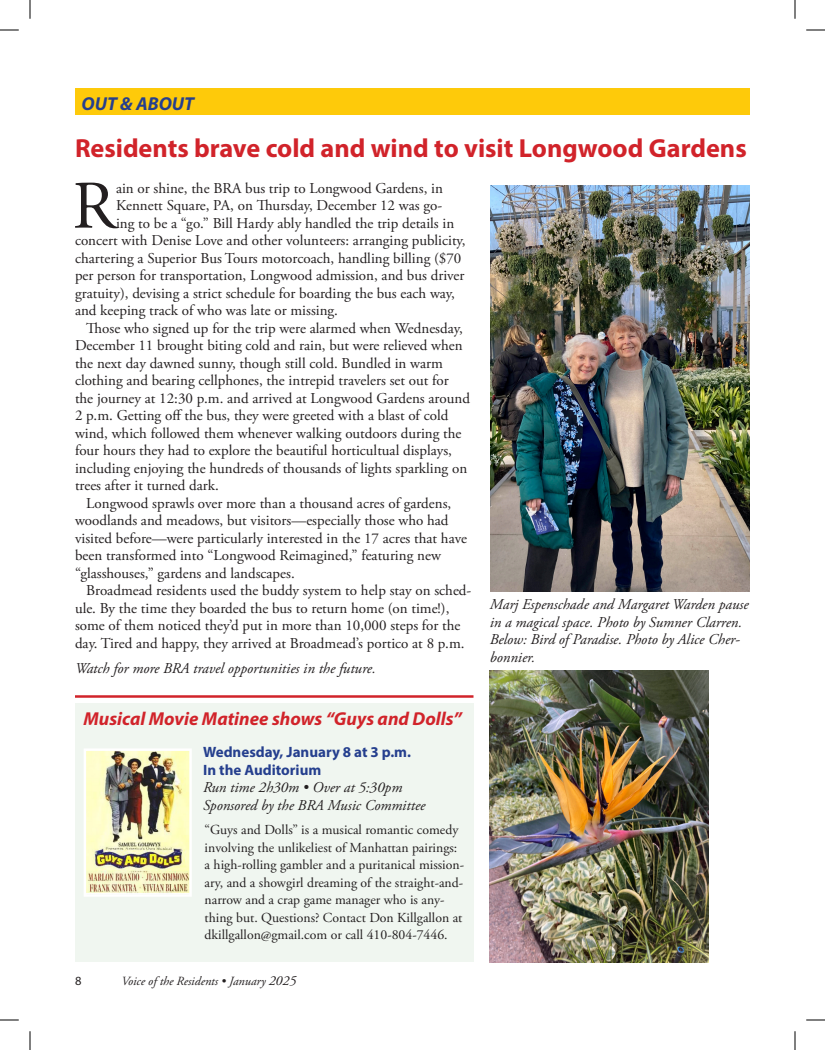
<style>
.page{position:relative;width:825px;height:1050px;background:#fff}
.page>*{position:absolute;margin:0;border:0;box-sizing:border-box;transform-origin:0 0}
.Text_with_drop_cap{font:67.75px "Adobe Garamond Pro";color:#231f20}
.Headline_Main{font:700 26.25px "Myriad Pro";color:#d1232a}
.Headline_Secondary{font:italic 700 18.75px "Myriad Pro";color:#d1232a}
.Headline_Secondary-2{font:italic 700 18.75px "Myriad Pro";color:#253f8e}
.Text_stories{font:15px/17.5px "Adobe Garamond Pro";color:#231f20}
.Text_with_drop_cap-2{font:15px "Adobe Garamond Pro";color:#231f20}
.Text_no_indent__no_space{font:italic 15px/17.5px "Adobe Garamond Pro";color:#231f20}
.Boxed_Items_Headers{font:italic 15px "Adobe Garamond Pro";color:#231f20}
.Text_no_indent_space{font:italic 15px "Adobe Garamond Pro";color:#231f20}
.Boxed_Items_Headers-2{font:700 15px "Myriad Pro";color:#253f8e}
.Text_no_indent__no_space-2{font:13.75px/17.5px "Adobe Garamond Pro";color:#231f20}
.t1{font:italic 12.5px "Adobe Garamond Pro";color:#231f20}
.t2{font:12.5px "Myriad Pro";color:#231f20}
.s1{font-size:13.75px}
</style>
<div class="page">
<div style="left:75px;top:88px;width:675px;height:27px;background:#feca0a"></div>
<div style="left:75px;top:703px;width:399px;height:258px;background:#f0f6f0"></div>
<hr style="left:75px;top:695px;width:398px;height:3px;background:#d1232a">
<img style="left:87px;top:751px;width:102px;height:142px">
<div style="left:84px;top:748px;width:108px;height:149px;border:2px solid #fff"></div>
<img style="left:490px;top:185px;width:260px;height:406px">
<img style="left:490px;top:670px;width:219px;height:292px">
<svg style="left:0;top:29px;width:19px;height:2px"></svg>
<svg style="left:806px;top:29px;width:19px;height:2px"></svg>
<svg style="left:0;top:1019px;width:19px;height:2px"></svg>
<svg style="left:806px;top:1019px;width:19px;height:2px"></svg>
<svg style="left:29px;top:0;width:2px;height:19px"></svg>
<svg style="left:29px;top:1031px;width:2px;height:19px"></svg>
<svg style="left:794px;top:0;width:2px;height:19px"></svg>
<svg style="left:794px;top:1031px;width:2px;height:19px"></svg>
<p class="Headline_Secondary-2" style="left:81px;top:91px;width:114px">OUT &amp; ABOUT</p>
<p class="Headline_Main" style="left:75px;top:131px;width:673px">Residents brave cold and wind to visit Longwood Gardens</p>
<p class="Text_with_drop_cap" style="left:72px;top:165px;width:45px">R</p>
<p class="Text_with_drop_cap-2" style="left:116px;top:179px;width:328px">ain or shine, the BRA bus trip to Longwood Gardens, in</p>
<p class="Text_with_drop_cap-2" style="left:116px;top:196px;width:328px">Kennett Square, PA, on Thursday, December 12 was go-</p>
<p class="Text_with_drop_cap-2" style="left:116px;top:214px;width:340px">ing to be a “go.” Bill Hardy ably handled the trip details in</p>
<p class="Text_with_drop_cap-2" style="left:75px;top:231px;width:392px">concert with Denise Love and other volunteers: arranging publicity,</p>
<p class="Text_with_drop_cap-2" style="left:75px;top:249px;width:388px">chartering a Superior Bus Tours motorcoach, handling billing ($70</p>
<p class="Text_with_drop_cap-2" style="left:75px;top:266px;width:391px">per person for transportation, Longwood admission, and bus driver</p>
<p class="Text_with_drop_cap-2" style="left:75px;top:284px;width:382px">gratuity), devising a strict schedule for boarding the bus each way,</p>
<p class="Text_with_drop_cap-2" style="left:75px;top:301px;width:265px">and keeping track of who was late or missing.</p>
<p class="Text_stories" style="left:75px;top:320px;width:396px;text-indent:11px">Those who signed up for the trip were alarmed when Wednesday, December 11 brought biting cold and rain, but were relieved when the next day dawned sunny, though still cold. Bundled in warm clothing and bearing cellphones, the intrepid travelers set out for the journey at 12:30 p.m. and arrived at Longwood Gardens around 2 p.m. Getting off the bus, they were greeted with a blast of cold wind, which followed them whenever walking outdoors during the four hours they had to explore the beautiful horticultual displays, including enjoying the hundreds of thousands of lights sparkling on trees after it turned dark.</p>
<p class="Text_stories" style="left:75px;top:495px;width:394px;text-indent:11px">Longwood sprawls over more than a thousand acres of gardens, woodlands and meadows, but visitors—especially those who had visited before—were particularly interested in the 17 acres that have been transformed into “Longwood Reimagined,” featuring new “glasshouses,” gardens and landscapes.</p>
<p class="Text_stories" style="left:75px;top:582px;width:398px;text-indent:11px">Broadmead residents used the buddy system to help stay on sched&shy;ule. By the time they boarded the bus to return home (on time!), some of them noticed they’d put in more than 10,000 steps for the day. Tired and happy, they arrived at Broadmead’s portico at 8 p.m.</p>
<p class="Text_no_indent_space" style="left:75px;top:659px;width:302px">Watch for more BRA travel opportunities in the future.</p>
<p class="Text_no_indent__no_space" style="left:490px;top:596px;width:260px">Marj Espenschade and Margaret Warden pause in a magical space. Photo by Sumner Clarren.<br>Below: Bird of Paradise. Photo by Alice Cher&shy;bonnier.</p>
<p class="Headline_Secondary" style="left:83px;top:706px;width:380px">Musical Movie Matinee shows “Guys and Dolls”</p>
<p class="Boxed_Items_Headers-2" style="left:203px;top:742px;width:210px">Wednesday, January 8 at 3 p.m.</p>
<p class="Boxed_Items_Headers-2" style="left:203px;top:760px;width:120px">In the Auditorium</p>
<p class="Boxed_Items_Headers" style="left:203px;top:778px;width:201px">Run time 2h30m • Over at 5:30pm</p>
<p class="Boxed_Items_Headers" style="left:203px;top:796px;width:224px">Sponsored by the BRA Music Committee</p>
<p class="Text_no_indent__no_space-2" style="left:205px;top:822px;width:261px">“Guys and Dolls” is a musical romantic comedy involving the unlikeliest of Manhattan pairings: a high-rolling gambler and a puritanical mission&shy;ary, and a showgirl dreaming of the straight-and&shy;narrow and a crap game manager who is any&shy;thing but. Questions? Contact Don Killgallon at dkillgallon@gmail.com or call 410-804-7446.</p>
<p class="t2" style="left:75px;top:973px;width:8px">8</p>
<p class="t1" style="left:121px;top:974px;width:176px">Voice of the Residents • January <span class="s1">2025</span></p>
</div>
